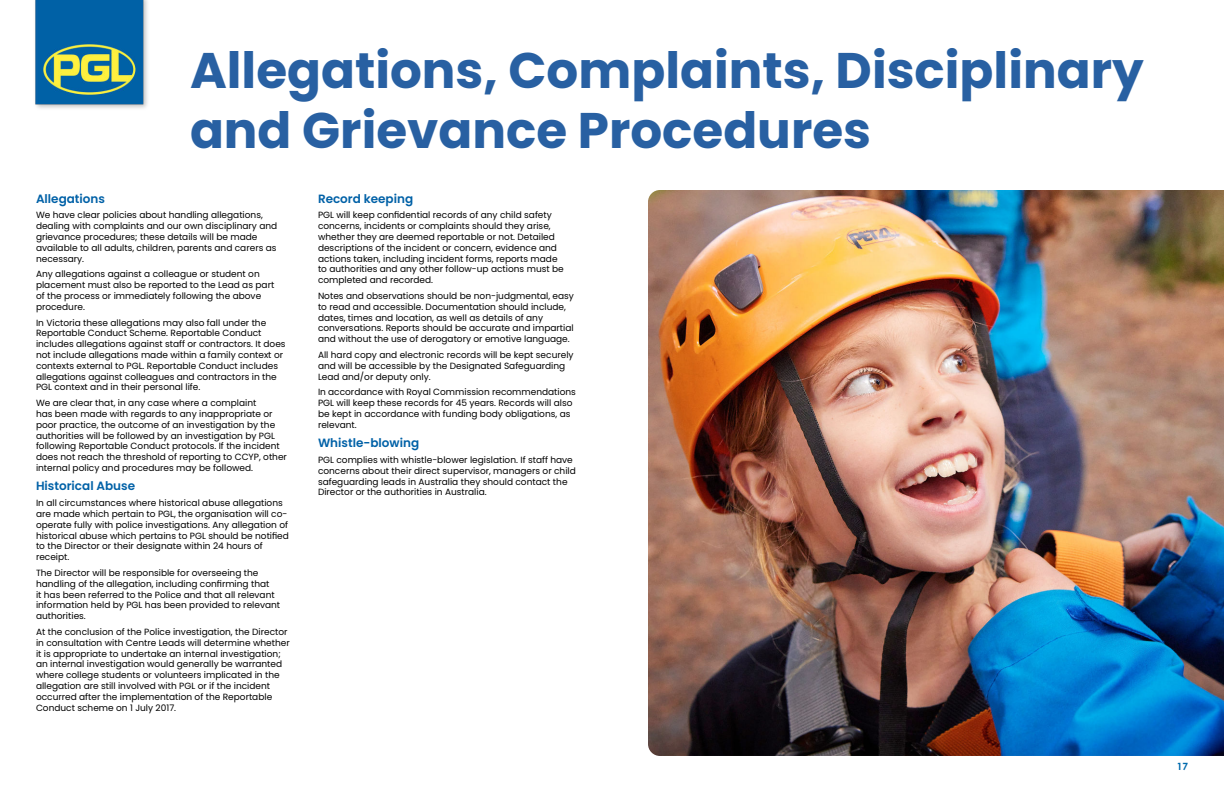
<style>
.page{position:relative;width:1224px;height:792px;background:#fff}
.page>*{position:absolute;margin:0;border:0;box-sizing:border-box;transform-origin:0 0}
.t1{font:700 50px/60px "Poppins";color:#2860a2}
.t2{font:600 12px "Poppins";color:#0061a7}
.t3{font:700 10px "Century Gothic Pro";color:#006bae}
.t4{font:9px/10.8px "Poppins";color:#000}
</style>
<div class="page">
<img style="left:35px;top:0;width:113px;height:109px">
<img style="left:648px;top:190px;width:576px;height:566px">
<h1 class="t1" style="left:190px;top:45px;width:955px">Allegations, Complaints, Disciplinary and Grievance Procedures</h1>
<h2 class="t2" style="left:36px;top:193px;width:71px">Allegations</h2>
<p class="t4" style="left:36px;top:210px;width:243px">We have clear policies about handling allegations, dealing with complaints and our own disciplinary and grievance procedures; these details will be made available to all adults, children, parents and carers as necessary.</p>
<p class="t4" style="left:36px;top:269px;width:240px">Any allegations against a colleague or student on placement must also be reported to the Lead as part of the process or immediately following the above procedure.</p>
<p class="t4" style="left:36px;top:317px;width:251px">In Victoria these allegations may also fall under the Reportable Conduct Scheme. Reportable Conduct includes allegations against staff or contractors. It does not include allegations made within a family context or contexts external to PGL. Reportable Conduct includes allegations against colleagues and contractors in the PGL context and in their personal life.</p>
<p class="t4" style="left:36px;top:398px;width:253px">We are clear that, in any case where a complaint<br>has been made with regards to any inappropriate or poor practice, the outcome of an investigation by the authorities will be followed by an investigation by PGL following Reportable Conduct protocols. If the incident does not reach the threshold of reporting to CCYP, other internal policy and procedures may be followed.</p>
<h2 class="t2" style="left:36px;top:481px;width:101px">Historical Abuse</h2>
<p class="t4" style="left:36px;top:498px;width:254px">In all circumstances where historical abuse allegations are made which pertain to PGL, the organisation will co&shy;operate fully with police investigations. Any allegation of historical abuse which pertains to PGL should be notified to the Director or their designate within 24 hours of receipt.</p>
<p class="t4" style="left:36px;top:568px;width:246px">The Director will be responsible for overseeing the handling of the allegation, including confirming that<br>it has been referred to the Police and that all relevant information held by PGL has been provided to relevant authorities.</p>
<p class="t4" style="left:36px;top:627px;width:255px">At the conclusion of the Police investigation, the Director in consultation with Centre Leads will determine whether it is appropriate to undertake an internal investigation; an internal investigation would generally be warranted where college students or volunteers implicated in the allegation are still involved with PGL or if the incident occurred after the implementation of the Reportable Conduct scheme on 1 July 2017.</p>
<h2 class="t2" style="left:318px;top:193px;width:97px">Record keeping</h2>
<p class="t4" style="left:318px;top:210px;width:247px">PGL will keep confidential records of any child safety concerns, incidents or complaints should they arise, whether they are deemed reportable or not. Detailed descriptions of the incident or concern, evidence and actions taken, including incident forms, reports made to authorities and any other follow-up actions must be completed and recorded.</p>
<p class="t4" style="left:318px;top:291px;width:258px">Notes and observations should be non-judgmental, easy to read and accessible. Documentation should include, dates, times and location, as well as details of any conversations. Reports should be accurate and impartial and without the use of derogatory or emotive language.</p>
<p class="t4" style="left:318px;top:350px;width:257px">All hard copy and electronic records will be kept securely and will be accessible by the Designated Safeguarding<br>Lead and/or deputy only.</p>
<p class="t4" style="left:318px;top:387px;width:260px">In accordance with Royal Commission recommendations PGL will keep these records for 45 years. Records will also be kept in accordance with funding body obligations, as relevant.</p>
<h2 class="t2" style="left:318px;top:438px;width:103px">Whistle-blowing</h2>
<p class="t4" style="left:318px;top:454px;width:259px">PGL complies with whistle-blower legislation. If staff have concerns about their direct supervisor, managers or child safeguarding leads in Australia they should contact the Director or the authorities in Australia.</p>
<p class="t3" style="left:1177px;top:761px;width:13px">17</p>
</div>
